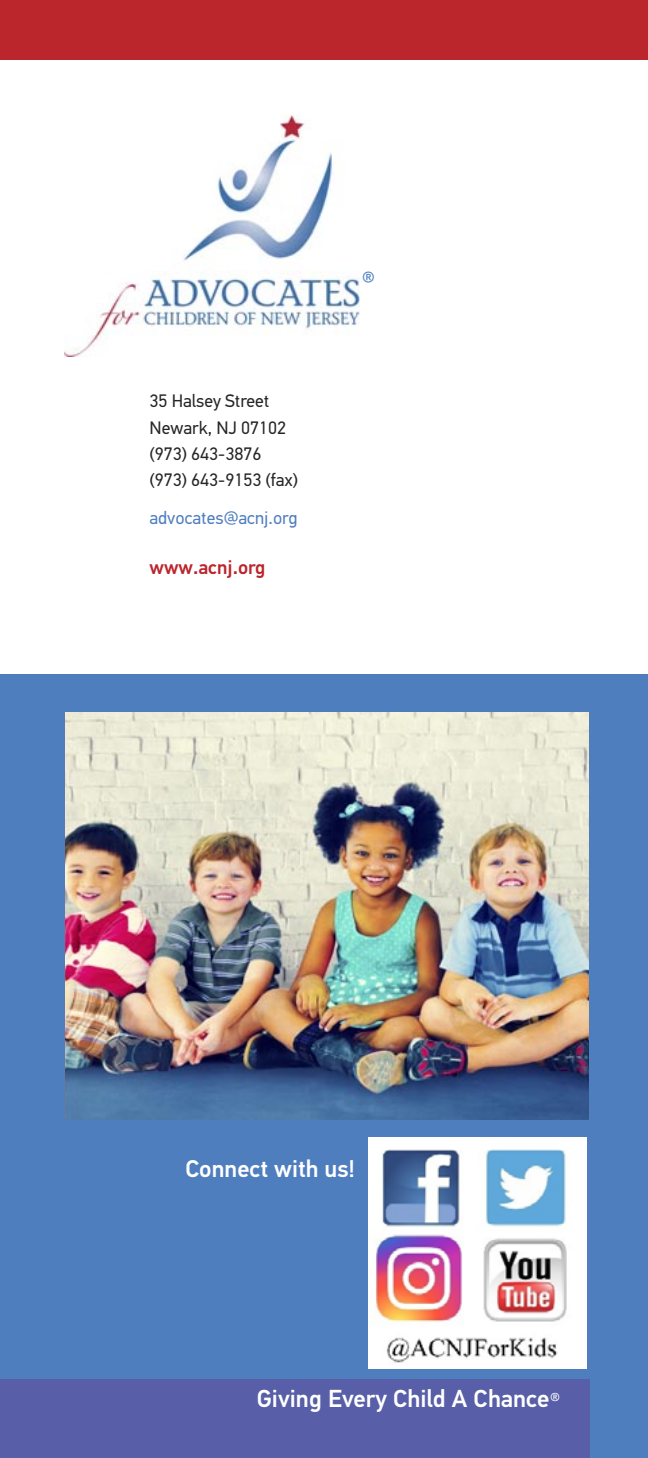
<style>
.page{position:relative;width:648px;height:1458px;background:#fff}
.page>*{position:absolute;margin:0;border:0;box-sizing:border-box;transform-origin:0 0}
.t1{font:26.32px "PF Din Text Pro";color:#4f7ebf}
.t2{font:500 24.75px "PF Din Text Pro";color:#fff}
.t3{font:500 24.3px "PF Din Text Pro";color:#fff}
.t4{font:500 19.8px "PF Din Text Pro";color:#bb252c}
.t5{font:18px "PF Din Text Pro";color:#272526}
.t6{font:18px "PF Din Text Pro";color:#4f7ebf}
.s1{font-weight:400;font-size:20.25px}
</style>
<div class="page">
<div style="left:0;top:675px;width:648px;height:783px;background:#4f7ebf"></div>
<div style="left:0;top:1380px;width:589px;height:78px;background:#585ea7"></div>
<div style="left:0;top:0;width:648px;height:59px;background:#bb252c"></div>
<img style="left:66px;top:713px;width:522px;height:406px">
<img style="left:64px;top:115px;width:296px;height:242px">
<div style="left:369px;top:1138px;width:218px;height:231px;background:#fff"></div>
<img style="left:375px;top:1149px;width:192px;height:214px">
<p class="t5" style="left:150px;top:394px;width:121px">35 Halsey Street</p>
<p class="t5" style="left:150px;top:421px;width:138px">Newark, NJ 07102</p>
<p class="t5" style="left:150px;top:447px;width:113px">(973) 643-3876</p>
<p class="t5" style="left:150px;top:473px;width:150px">(973) 643-9153 (fax)</p>
<p class="t6" style="left:150px;top:511px;width:150px">advocates@acnj.org</p>
<p class="t4" style="left:150px;top:560px;width:117px">www.acnj.org</p>
<p class="t1" style="left:361px;top:271px;width:16px">®</p>
<p class="t3" style="left:185px;top:1159px;width:171px">Connect with us!</p>
<h2 class="t2" style="left:257px;top:1389px;width:306px">Giving Every Child A Chance<span class="s1">®</span></h2>
</div>
